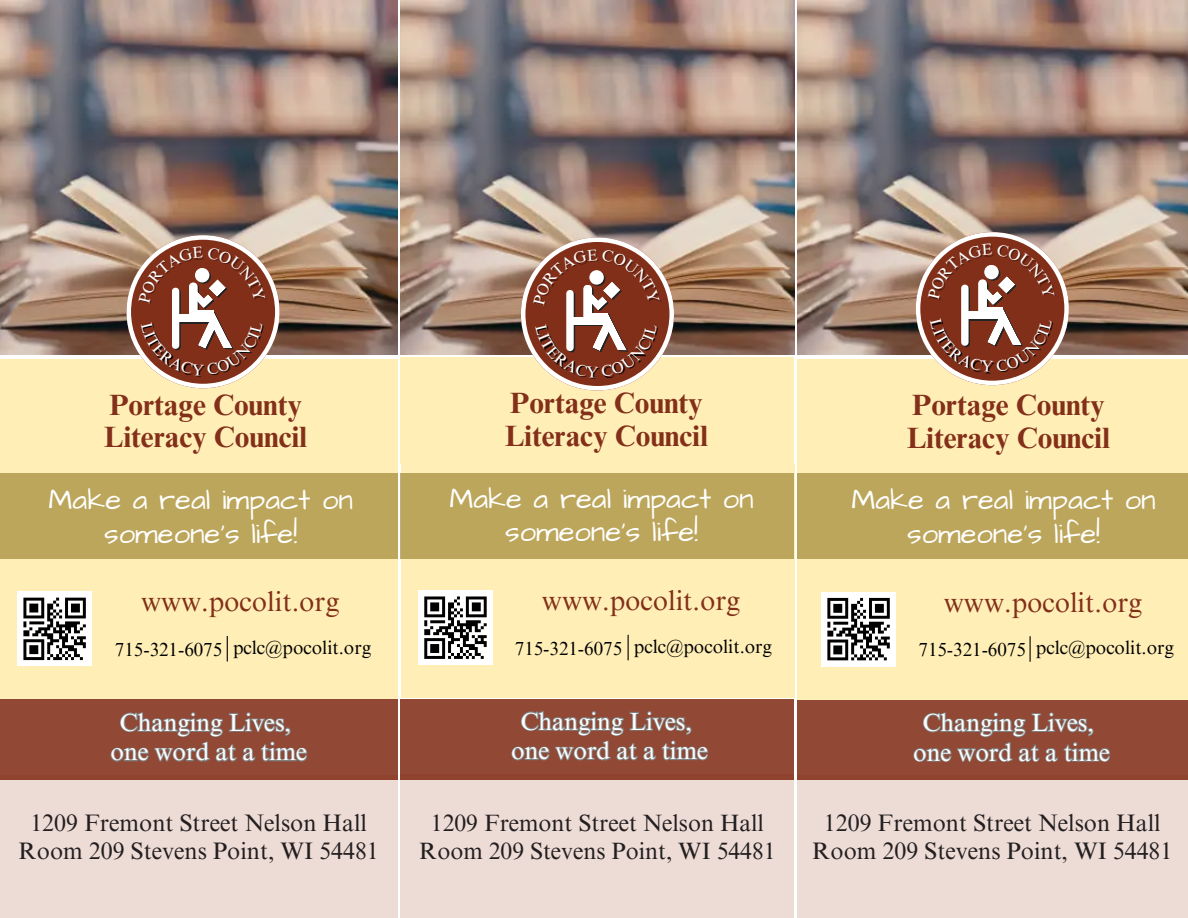
<style>
.page{position:relative;width:1188px;height:918px;background:#fff}
.page>*{position:absolute;margin:0;border:0;box-sizing:border-box;transform-origin:0 0}
.t1{font:700 29.4px/32.7px "Times NRMT Pro";letter-spacing:-.005em;color:#832f19}
.t2{font:29.1px/33.9px "Architects Daughter";color:#fff;text-align:center}
.t3{font:27.9px "Times NRMT Pro";color:#822f19}
.t4{font:24.75px/29.5px "Times NRMT Pro";color:#fff;text-align:center}
.t5{font:23.85px/28.2px "Times NRMT Pro";color:#231f20;text-align:center}
.t6{font:23.55px/27.8px "Times NRMT Pro";color:#231f20;text-align:center}
.t7{font:18.9px "Times NRMT Pro";color:#000}
</style>
<div class="page">
<div style="left:0;top:775px;width:397px;height:143px;background:#eddbd5"></div>
<div style="left:0;top:699px;width:397px;height:81px;background:#914834"></div>
<div style="left:0;top:359px;width:397px;height:107px;background:#ffefb7"></div>
<div style="left:0;top:466px;width:397px;height:233px;background:#ffefb7"></div>
<img style="left:0;top:0;width:397px;height:354px">
<div style="left:0;top:474px;width:397px;height:85px;background:#bca65b"></div>
<svg style="left:110px;top:712px;width:198px;height:50px"></svg>
<svg style="left:227px;top:636px;width:1px;height:25px"></svg>
<div style="left:17px;top:592px;width:75px;height:74px;background:#fff"></div>
<svg style="left:23px;top:598px;width:63px;height:62px"></svg>
<div style="left:401px;top:774px;width:393px;height:144px;background:#eddbd5"></div>
<div style="left:401px;top:699px;width:393px;height:81px;background:#914834"></div>
<div style="left:401px;top:358px;width:393px;height:106px;background:#ffefb7"></div>
<div style="left:401px;top:464px;width:393px;height:234px;background:#ffefb7"></div>
<img style="left:401px;top:0;width:394px;height:355px">
<div style="left:401px;top:474px;width:393px;height:85px;background:#bca65b"></div>
<svg style="left:511px;top:711px;width:198px;height:50px"></svg>
<svg style="left:628px;top:635px;width:1px;height:25px"></svg>
<div style="left:418px;top:591px;width:75px;height:74px;background:#fff"></div>
<svg style="left:424px;top:597px;width:63px;height:62px"></svg>
<div style="left:797px;top:775px;width:391px;height:143px;background:#eddbd5"></div>
<div style="left:797px;top:699px;width:391px;height:81px;background:#914834"></div>
<div style="left:797px;top:359px;width:391px;height:107px;background:#ffefb7"></div>
<div style="left:797px;top:466px;width:391px;height:233px;background:#ffefb7"></div>
<img style="left:797px;top:0;width:391px;height:355px">
<div style="left:797px;top:474px;width:391px;height:85px;background:#bca65b"></div>
<svg style="left:913px;top:712px;width:197px;height:50px"></svg>
<svg style="left:1030px;top:636px;width:1px;height:26px"></svg>
<div style="left:821px;top:592px;width:75px;height:74px;background:#fff"></div>
<svg style="left:827px;top:598px;width:63px;height:62px"></svg>
<svg style="left:127px;top:235px;width:153px;height:153px"></svg>
<svg style="left:521px;top:237px;width:153px;height:153px"></svg>
<svg style="left:916px;top:232px;width:153px;height:153px"></svg>
<h1 class="t1" style="left:104px;top:392px;width:205px">Portage County<br>Literacy Council</h1>
<h2 class="t2" style="left:49px;top:483px;width:306px">Make a real impact on someone’s life!</h2>
<p class="t3" style="left:141px;top:591px;width:200px">www.pocolit.org</p>
<p class="t1" style="left:505px;top:391px;width:205px">Portage County<br>Literacy Council</p>
<p class="t2" style="left:449px;top:482px;width:306px">Make a real impact on someone’s life!</p>
<p class="t3" style="left:542px;top:590px;width:200px">www.pocolit.org</p>
<h4 class="t1" style="left:907px;top:392px;width:205px">Portage County<br>Literacy Council</h4>
<h3 class="t2" style="left:851px;top:484px;width:306px">Make a real impact on someone’s life!</h3>
<h4 class="t3" style="left:944px;top:592px;width:200px">www.pocolit.org</h4>
<p class="t7" style="left:115px;top:642px;width:109px">715-321-6075</p>
<h4 class="t7" style="left:233px;top:640px;width:140px">pclc@pocolit.org</h4>
<h3 class="t7" style="left:515px;top:641px;width:109px">715-321-6075</h3>
<h1 class="t7" style="left:634px;top:639px;width:140px">pclc@pocolit.org</h1>
<h2 class="t7" style="left:919px;top:643px;width:109px">715-321-6075</h2>
<p class="t7" style="left:1036px;top:640px;width:140px">pclc@pocolit.org</p>
<p class="t4" style="left:110px;top:711px;width:198px">Changing Lives, one word at a time</p>
<h2 class="t5" style="left:19px;top:812px;width:362px">1209 Fremont Street Nelson Hall<br>Room 209 Stevens Point, WI 54481</h2>
<p class="t4" style="left:511px;top:710px;width:198px">Changing Lives, one word at a time</p>
<h3 class="t4" style="left:913px;top:711px;width:198px">Changing Lives, one word at a time</h3>
<p class="t6" style="left:419px;top:812px;width:358px">1209 Fremont Street Nelson Hall<br>Room 209 Stevens Point, WI 54481</p>
<p class="t5" style="left:812px;top:812px;width:362px">1209 Fremont Street Nelson Hall<br>Room 209 Stevens Point, WI 54481</p>
</div>
